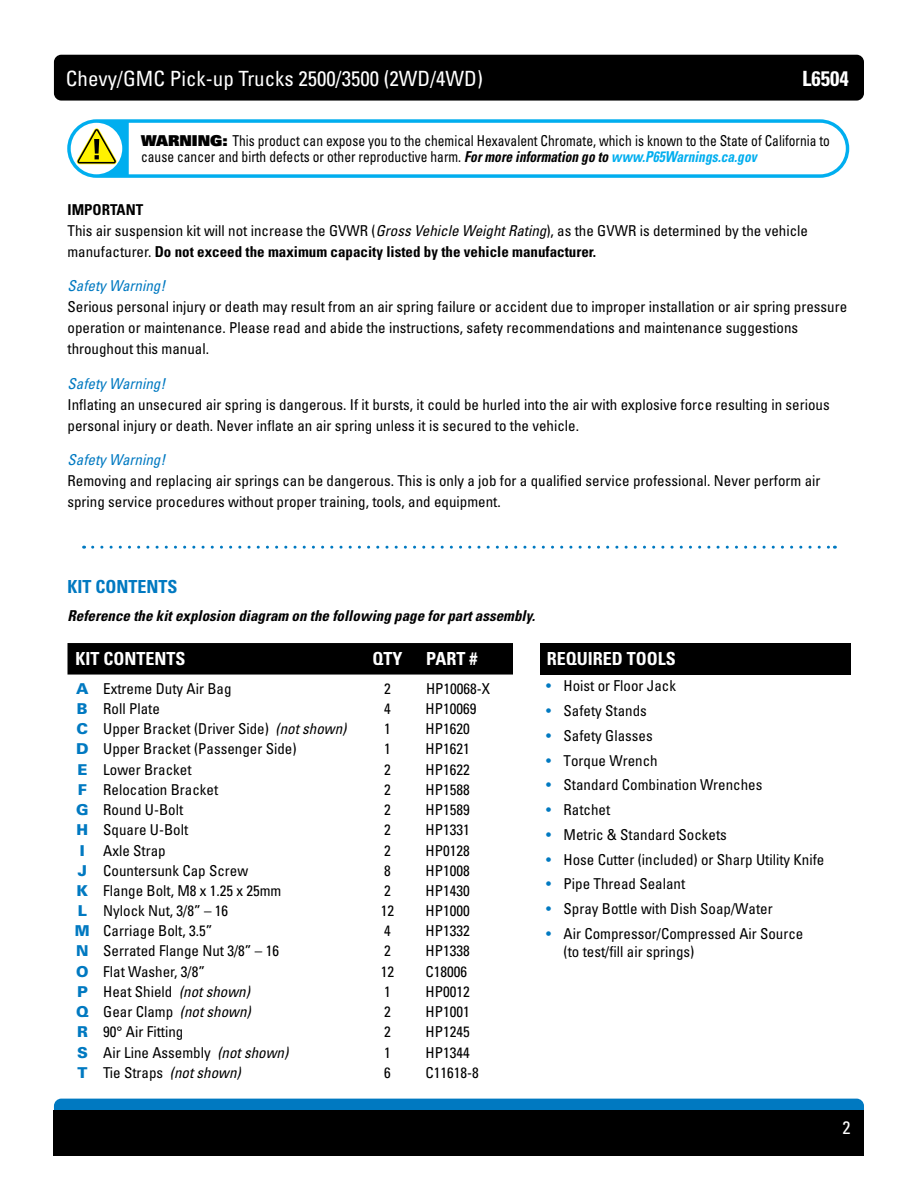
<style>
.page{position:relative;width:918px;height:1188px;background:#fff}
.page>*{position:absolute;margin:0;border:0;box-sizing:border-box;transform-origin:0 0}
.t1{font:condensed 21px "Univers LT Std";color:#fff}
.t2{font:700 condensed 21px "Univers LT Std";color:#fff}
.t3{font:700 condensed 18px "Univers LT Std";color:#fff}
.t4{font:700 condensed 18px "Univers LT Std";color:#0079c1}
.t5{font:condensed 18px "Univers LT Std";color:#fff}
.t6{font:condensed 15px/24.8px "Univers LT Std";color:#000}
.t7{font:condensed 15px/16.5px "Univers LT Std";color:#000;scale:.9 1}
.t8{font:15px/21px "Univers LT Std X Black Obl";letter-spacing:.025em;color:#000}
.t9{font:italic 700 condensed 15px "Univers LT Std";color:#000}
.t10{font:italic condensed 15px "Univers LT Std";color:#0079c1}
.t11{font:italic condensed 15px "Univers LT Std";color:#000}
.t12{font:condensed 15px/24.8px "Univers LT Std";color:#0079c1;text-align:justify}
.s1{font-family:"Univers LT Std X Black";font-stretch:normal}
.s2{font-weight:700;font-style:italic}
.s3{font-weight:700;font-style:italic;color:#00aeef}
.s4{font-weight:700}
.s5{font-style:italic}
.s6{font-weight:900;font-stretch:normal;color:#0079c1}
.s7{font-weight:900;font-style:normal;font-stretch:normal;color:#0079c1}
.s8{font-style:normal}
</style>
<div class="page">
<div style="left:54px;top:55px;width:810px;height:46px;background:#000;border-radius:7px"></div>
<div style="left:54px;top:1099px;width:810px;height:45px;background:#0079c1;border-radius:7px"></div>
<div style="left:54px;top:1110px;width:810px;height:46px;background:#000"></div>
<svg style="left:93px;top:546px;width:742px;height:3px"></svg>
<div style="left:68px;top:643px;width:445px;height:32px;background:#000"></div>
<div style="left:540px;top:643px;width:310px;height:32px;background:#000"></div>
<div style="left:67px;top:119px;width:782px;height:59px;background:linear-gradient(to right,#02afef,#00aeef);border-radius:29px"></div>
<svg style="left:129px;top:123px;width:717px;height:51px"></svg>
<div style="left:71px;top:123px;width:51px;height:51px;background:#fff;border-radius:50%"></div>
<svg style="left:77px;top:128px;width:40px;height:36px"></svg>
<h1 class="t1" style="left:66px;top:65px;width:419px">Chevy/GMC Pick-up Trucks 2500/3500 (2WD/4WD)</h1>
<h1 class="t2" style="left:802px;top:65px;width:48px">L6504</h1>
<p class="t7" style="left:141px;top:132px;width:767px"><span class="s1">WARNING:</span> This product can expose you to the chemical Hexavalent Chromate, which is known to the State of California to cause cancer and birth defects or other reproductive harm. <span class="s2">For more information go to</span> <span class="s3">www.P65Warnings.ca.gov</span></p>
<p class="t8" style="left:68px;top:130px;width:754px">Thank you and congratulations on the purchase of an air suspension kit. Please r ad the entire manual prior to starting the installation to ensure you can complete it once started.</p>
<p class="t6" style="left:68px;top:199px;width:742px;line-height:21px"><span class="s4">IMPORTANT<br></span>This air suspension kit will not increase the GVWR (<span class="s5">Gross Vehicle Weight Rating</span>), as the GVWR is determined by the vehicle manufacturer. <span class="s4">Do not exceed the maximum capacity listed by the vehicle manufacturer.</span></p>
<p class="t10" style="left:68px;top:277px;width:99px">Safety Warning!</p>
<p class="t6" style="left:68px;top:296px;width:781px;line-height:21px">Serious personal injury or death may result from an air spring failure or accident due to improper installation or air spring pressure operation or maintenance. Please read and abide the instructions, safety recommendations and maintenance suggestions throughout this manual.</p>
<p class="t10" style="left:68px;top:374px;width:99px">Safety Warning!</p>
<p class="t6" style="left:68px;top:394px;width:764px;line-height:21px">Inflating an unsecured air spring is dangerous. If it bursts, it could be hurled into the air with explosive force resulting in serious personal injury or death. Never inflate an air spring unless it is secured to the vehicle.</p>
<p class="t10" style="left:68px;top:451px;width:99px">Safety Warning!</p>
<p class="t6" style="left:68px;top:470px;width:755px;line-height:21px">Removing and replacing air springs can be dangerous. This is only a job for a qualified service professional. Never perform air spring service procedures without proper training, tools, and equipment.</p>
<p class="t4" style="left:68px;top:575px;width:112px">KIT CONTENTS</p>
<p class="t9" style="left:68px;top:606px;width:469px">Reference the kit explosion diagram on the following page for part assembly.</p>
<p class="t3" style="left:75px;top:648px;width:112px">KIT CONTENTS</p>
<p class="t3" style="left:372px;top:648px;width:32px">QTY</p>
<p class="t3" style="left:426px;top:648px;width:53px">PART #</p>
<p class="t6" style="left:76px;top:676px;width:157px"><span class="s6">A</span> Extreme Duty Air Bag</p>
<p class="t6" style="left:384px;top:676px;width:8px">2</p>
<p class="t6" style="left:426px;top:676px;width:66px">HP10068-X</p>
<p class="t6" style="left:77px;top:696px;width:84px"><span class="s6">B</span> Roll Plate</p>
<p class="t6" style="left:384px;top:696px;width:8px">4</p>
<p class="t6" style="left:426px;top:696px;width:52px">HP10069</p>
<p class="t6" style="left:77px;top:716px;width:271px"><span class="s6">C</span> Upper Bracket (Driver Side) <span class="s5">(not shown)</span></p>
<p class="t6" style="left:384px;top:716px;width:8px">1</p>
<p class="t6" style="left:426px;top:716px;width:46px">HP1620</p>
<p class="t6" style="left:76px;top:736px;width:222px"><span class="s6">D</span> Upper Bracket (Passenger Side)</p>
<p class="t6" style="left:384px;top:736px;width:8px">1</p>
<p class="t6" style="left:426px;top:736px;width:46px">HP1621</p>
<p class="t6" style="left:77px;top:757px;width:116px"><span class="s6">E</span> Lower Bracket</p>
<p class="t6" style="left:384px;top:757px;width:8px">2</p>
<p class="t6" style="left:426px;top:757px;width:46px">HP1622</p>
<p class="t6" style="left:78px;top:777px;width:142px"><span class="s6">F</span> Relocation Bracket</p>
<p class="t6" style="left:384px;top:777px;width:8px">2</p>
<p class="t6" style="left:426px;top:777px;width:46px">HP1588</p>
<p class="t6" style="left:76px;top:797px;width:109px"><span class="s6">G</span> Round U-Bolt</p>
<p class="t6" style="left:384px;top:797px;width:8px">2</p>
<p class="t6" style="left:426px;top:797px;width:46px">HP1589</p>
<p class="t6" style="left:77px;top:817px;width:113px"><span class="s6">H</span> Square U-Bolt</p>
<p class="t6" style="left:384px;top:817px;width:8px">2</p>
<p class="t6" style="left:426px;top:817px;width:46px">HP1331</p>
<p class="t6" style="left:80px;top:838px;width:87px"><span class="s6">I</span> Axle Strap</p>
<p class="t6" style="left:384px;top:838px;width:8px">2</p>
<p class="t6" style="left:426px;top:838px;width:46px">HP0128</p>
<p class="t6" style="left:78px;top:858px;width:172px"><span class="s6">J</span> Countersunk Cap Screw</p>
<p class="t6" style="left:384px;top:858px;width:8px">8</p>
<p class="t6" style="left:426px;top:858px;width:46px">HP1008</p>
<p class="t6" style="left:77px;top:878px;width:206px"><span class="s6">K</span> Flange Bolt, M8 x 1.25 x 25mm</p>
<p class="t6" style="left:384px;top:878px;width:8px">2</p>
<p class="t6" style="left:426px;top:878px;width:46px">HP1430</p>
<p class="t6" style="left:78px;top:898px;width:152px"><span class="s6">L</span> Nylock Nut, 3/8” – 16</p>
<p class="t6" style="left:381px;top:898px;width:15px">12</p>
<p class="t6" style="left:426px;top:898px;width:46px">HP1000</p>
<p class="t6" style="left:75px;top:918px;width:139px"><span class="s6">M</span> Carriage Bolt, 3.5”</p>
<p class="t6" style="left:384px;top:918px;width:8px">4</p>
<p class="t6" style="left:426px;top:918px;width:46px">HP1332</p>
<p class="t6" style="left:76px;top:938px;width:204px"><span class="s6">N</span> Serrated Flange Nut 3/8” – 16</p>
<p class="t6" style="left:384px;top:938px;width:8px">2</p>
<p class="t6" style="left:426px;top:938px;width:46px">HP1338</p>
<p class="t6" style="left:76px;top:959px;width:130px"><span class="s6">O</span> Flat Washer, 3/8”</p>
<p class="t6" style="left:381px;top:959px;width:15px">12</p>
<p class="t6" style="left:426px;top:959px;width:43px">C18006</p>
<p class="t6" style="left:77px;top:979px;width:174px"><span class="s6">P</span> Heat Shield <span class="s5">(not shown)</span></p>
<p class="t6" style="left:384px;top:979px;width:8px">1</p>
<p class="t6" style="left:426px;top:979px;width:46px">HP0012</p>
<p class="t11" style="left:76px;top:1002px;width:176px"><span class="s7">Q</span> <span class="s8">Gear Clamp</span> (not shown)</p>
<p class="t6" style="left:384px;top:999px;width:8px">2</p>
<p class="t6" style="left:426px;top:999px;width:46px">HP1001</p>
<p class="t6" style="left:77px;top:1019px;width:108px"><span class="s6">R</span> 90° Air Fitting</p>
<p class="t6" style="left:384px;top:1019px;width:8px">2</p>
<p class="t6" style="left:426px;top:1019px;width:46px">HP1245</p>
<p class="t6" style="left:77px;top:1040px;width:213px"><span class="s6">S</span> Air Line Assembly <span class="s5">(not shown)</span></p>
<p class="t6" style="left:384px;top:1040px;width:8px">1</p>
<p class="t6" style="left:426px;top:1040px;width:46px">HP1344</p>
<p class="t11" style="left:77px;top:1063px;width:165px"><span class="s7">T</span> <span class="s8">Tie Straps</span> (not shown)</p>
<p class="t6" style="left:384px;top:1060px;width:8px">6</p>
<p class="t6" style="left:426px;top:1060px;width:55px">C11618-8</p>
<p class="t3" style="left:547px;top:648px;width:131px">REQUIRED TOOLS</p>
<p class="t12" style="left:546px;top:673px;width:6px">• • • • • • • • • • •</p>
<p class="t6" style="left:564px;top:673px;width:262px">Hoist or Floor Jack<br>Safety Stands<br>Safety Glasses<br>Torque Wrench<br>Standard Combination Wrenches<br>Ratchet<br>Metric &amp; Standard Sockets<br>Hose Cutter (included) or Sharp Utility Knife<br>Pipe Thread Sealant<br>Spray Bottle with Dish Soap/Water<br>Air Compressor/Compressed Air Source</p>
<p class="t6" style="left:564px;top:939px;width:132px">(to test/fill air springs)</p>
<p class="t5" style="left:843px;top:1116px;width:9px">2</p>
</div>
